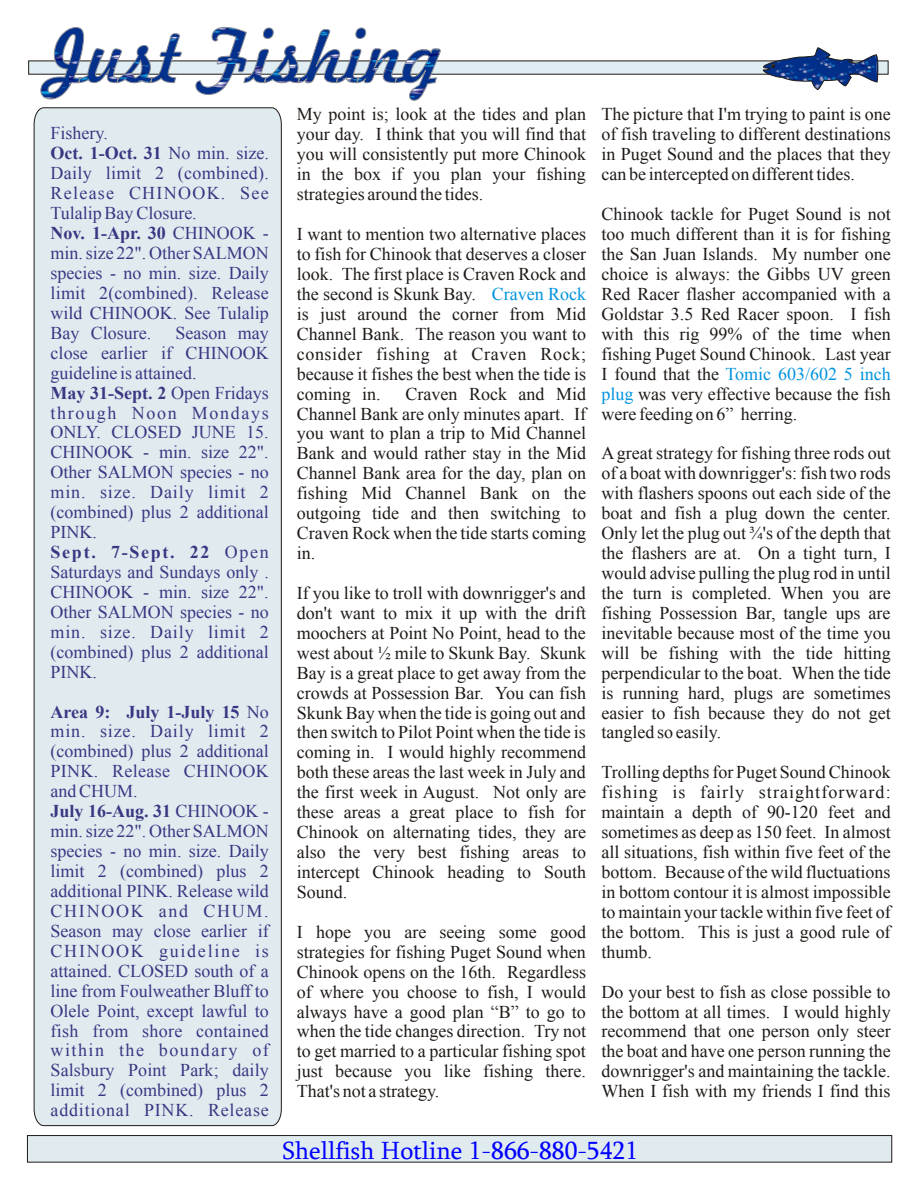
<style>
.page{position:relative;width:918px;height:1188px;background:#fff}
.page>*{position:absolute;margin:0;border:0;box-sizing:border-box;transform-origin:0 0}
.t1{font:25.5px "Sylfaen";color:#00f}
.t2{font:18px/20px "Times New Roman";color:#1f1a17;text-align:justify}
.t3{font:18px/20px "Times New Roman";color:#3b3682}
.t4{font:18px "Times New Roman";letter-spacing:.06em;color:#1f1a17}
.t5{font:18px "Times New Roman";color:#0094de}
.s1{font-weight:700}
.s2{color:#0094de}
</style>
<div class="page">
<div style="left:27px;top:1135px;width:865px;height:27px;background:#e0ebf0;border:1px solid #1f1a17"></div>
<div style="left:28px;top:61px;width:860px;height:13px;background:#e0edf2"></div>
<svg style="left:41px;top:27px;width:400px;height:74px"></svg>
<svg style="left:763px;top:47px;width:115px;height:43px"></svg>
<div style="left:34px;top:107px;width:248px;height:1019px;background:#e0ebf0"></div>
<p class="t3" style="left:51px;top:123px;width:220px">Fishery.<br><span class="s1">Oct. 1-Oct. 31</span> No min. size.<br>Daily limit 2 (combined).<br>Release CHINOOK. See<br>Tulalip Bay Closure.<br><span class="s1">Nov. 1-Apr. 30</span> CHINOOK - min. size 22". Other SALMON species - no min. size. Daily limit 2(combined). Release wild CHINOOK. See Tulalip<br>Bay Closure.</p>
<p class="t3" style="left:51px;top:323px;width:220px;text-indent:125px">Season may close earlier if CHINOOK guideline is attained.<br><span class="s1">May 31-Sept. 2</span> Open Fridays through Noon Mondays<br>ONLY. CLOSED JUNE 15.<br>CHINOOK - min. size 22".<br>Other SALMON species - no min. size. Daily limit 2 (combined) plus 2 additional<br>PINK.<br><span class="s1">Sept. 7-Sept. 22</span> Open<br>Saturdays and Sundays only .<br>CHINOOK - min. size 22".<br>Other SALMON species - no min. size. Daily limit 2 (combined) plus 2 additional<br>PINK.</p>
<p class="t3" style="left:51px;top:701px;width:220px"><span class="s1">Area 9: July 1-July 15</span> No min. size. Daily limit 2 (combined) plus 2 additional<br>PINK. Release CHINOOK and CHUM.<br><span class="s1">July 16-Aug. 31</span> CHINOOK - min. size 22". Other SALMON species - no min. size. Daily limit 2 (combined) plus 2 additional PINK. Release wild<br>CHINOOK and CHUM.<br>Season may close earlier if<br>CHINOOK guideline is attained. CLOSED south of a line from Foulweather Bluff to<br>Olele Point, except lawful to fish from shore contained within the boundary of<br>Salsbury Point Park; daily limit 2 (combined) plus 2 additional PINK. Release</p>
<p class="t2" style="left:297px;top:104px;width:595px">My point is; look at the tides and plan The picture that I'm trying to paint is one</p>
<p class="t2" style="left:297px;top:124px;width:595px">your day. I think that you will find that of fish traveling to different destinations</p>
<p class="t2" style="left:297px;top:144px;width:595px">you will consistently put more Chinook in Puget Sound and the places that they</p>
<p class="t2" style="left:297px;top:164px;width:560px">in the box if you plan your fishing can be intercepted on different tides.</p>
<p class="t2" style="left:297px;top:184px;width:188px">strategies around the tides.</p>
<p class="t2" style="left:602px;top:204px;width:291px">Chinook tackle for Puget Sound is not</p>
<p class="t2" style="left:297px;top:224px;width:595px">I want to mention two alternative places too much different than it is for fishing</p>
<p class="t2" style="left:297px;top:244px;width:595px">to fish for Chinook that deserves a closer the San Juan Islands. My number one</p>
<p class="t2" style="left:297px;top:264px;width:595px">look. The first place is Craven Rock and choice is always: the Gibbs UV green</p>
<p class="t2" style="left:297px;top:284px;width:180px">the second is Skunk Bay.</p>
<p class="t2" style="left:297px;top:284px;width:595px;text-indent:305px">Red Racer flasher accompanied with a is just around the corner from Mid Goldstar 3.5 Red Racer spoon. I fish Channel Bank. The reason you want to with this rig 99% of the time when consider fishing at Craven Rock; fishing Puget Sound Chinook. Last year because it fishes the best when the tide is I found that the <span class="s2">Tomic 603/602 5 inch </span>coming in.</p>
<p class="t5" style="left:492px;top:282px;width:96px">Craven Rock</p>
<p class="t2" style="left:297px;top:383px;width:595px;text-align:left;text-indent:305px"><span class="s2">plug</span> was very effective because the fish Channel Bank are only minutes apart. If were feeding on 6” herring.<br>you want to plan a trip to Mid Channel<br>Bank and would rather stay in the Mid A great strategy for fishing three rods out Channel Bank area for the day, plan on of a boat with downrigger's: fish two rods fishing Mid Channel Bank on the with flashers spoons out each side of the outgoing tide and then switching to boat and fish a plug down the center.<br>Craven Rock when the tide starts coming Only let the plug out ¾'s of the depth that in.</p>
<p class="t2" style="left:406px;top:383px;width:182px">Craven Rock and Mid</p>
<p class="t2" style="left:602px;top:543px;width:291px">the flashers are at. On a tight turn, I</p>
<p class="t2" style="left:602px;top:563px;width:291px">would advise pulling the plug rod in until</p>
<p class="t2" style="left:297px;top:583px;width:595px">If you like to troll with downrigger's and the turn is completed. When you are</p>
<p class="t2" style="left:297px;top:603px;width:595px">don't want to mix it up with the drift fishing Possession Bar, tangle ups are</p>
<p class="t2" style="left:297px;top:623px;width:595px">moochers at Point No Point, head to the inevitable because most of the time you</p>
<p class="t2" style="left:297px;top:642px;width:595px">west about ½ mile to Skunk Bay. Skunk will be fishing with the tide hitting</p>
<p class="t2" style="left:297px;top:662px;width:595px">Bay is a great place to get away from the perpendicular to the boat. When the tide</p>
<p class="t2" style="left:297px;top:682px;width:595px">crowds at Possession Bar. You can fish is running hard, plugs are sometimes</p>
<p class="t2" style="left:297px;top:702px;width:595px">Skunk Bay when the tide is going out and easier to fish because they do not get</p>
<p class="t2" style="left:297px;top:722px;width:426px">then switch to Pilot Point when the tide is tangled so easily.</p>
<p class="t2" style="left:297px;top:742px;width:291px">coming in. I would highly recommend</p>
<p class="t2" style="left:297px;top:762px;width:595px">both these areas the last week in July and Trolling depths for Puget Sound Chinook</p>
<p class="t4" style="left:297px;top:780px;width:595px">the first week in August. Not only are fishing is fairly straightforward:</p>
<p class="t2" style="left:297px;top:802px;width:595px">these areas a great place to fish for maintain a depth of 90-120 feet and</p>
<p class="t2" style="left:297px;top:822px;width:595px">Chinook on alternating tides, they are sometimes as deep as 150 feet. In almost</p>
<p class="t2" style="left:297px;top:842px;width:595px">also the very best fishing areas to all situations, fish within five feet of the</p>
<p class="t2" style="left:297px;top:862px;width:595px">intercept Chinook heading to South bottom. Because of the wild fluctuations</p>
<p class="t2" style="left:297px;top:882px;width:52px">Sound.</p>
<p class="t2" style="left:602px;top:882px;width:291px">in bottom contour it is almost impossible</p>
<p class="t2" style="left:602px;top:902px;width:291px">to maintain your tackle within five feet of</p>
<p class="t2" style="left:297px;top:922px;width:595px">I hope you are seeing some good the bottom. This is just a good rule of</p>
<p class="t2" style="left:297px;top:941px;width:357px">strategies for fishing Puget Sound when thumb.</p>
<p class="t2" style="left:297px;top:961px;width:291px">Chinook opens on the 16th. Regardless</p>
<p class="t2" style="left:297px;top:981px;width:595px">of where you choose to fish, I would Do your best to fish as close possible to</p>
<p class="t2" style="left:297px;top:1001px;width:595px">always have a good plan “B” to go to the bottom at all times. I would highly</p>
<p class="t2" style="left:297px;top:1021px;width:595px">when the tide changes direction. Try not recommend that one person only steer</p>
<p class="t2" style="left:297px;top:1041px;width:595px">to get married to a particular fishing spot the boat and have one person running the</p>
<p class="t2" style="left:297px;top:1061px;width:595px">just because you like fishing there. downrigger's and maintaining the tackle.</p>
<p class="t2" style="left:297px;top:1081px;width:144px">That's not a strategy.</p>
<p class="t2" style="left:601px;top:1081px;width:291px">When I fish with my friends I find this</p>
<h1 class="t1" style="left:282px;top:1133px;width:357px">Shellfish Hotline 1-866-880-5421</h1>
</div>
